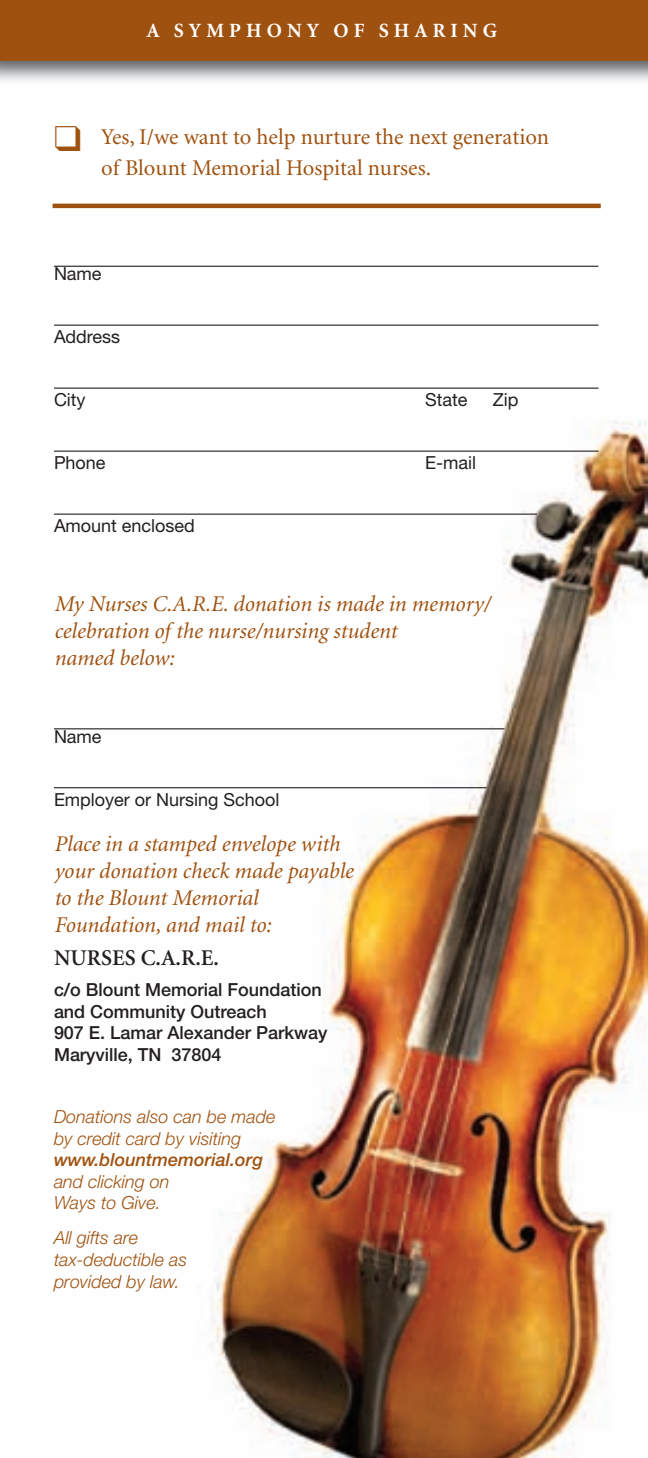
<style>
.page{position:relative;width:648px;height:1458px;background:#fff}
.page>*{position:absolute;margin:0;border:0;box-sizing:border-box;transform-origin:0 0}
.t1{font:italic 22.5px/27px "Minion";color:#9f5210}
.t2{font:22.5px/31.1px "Minion";color:#9f5210}
.t3{font:600 22.5px "Minion";color:#231f20}
.t4{font:700 20.25px "Minion";letter-spacing:.25em;color:#fff}
.t5{font:italic 300 18px/21.6px "Helvetica Neue";color:#9f5210}
.t6{font:500 18px/21.6px "Helvetica Neue";color:#231f20}
.t7{font:18px "Helvetica Neue";color:#231f20}
.t8{font:italic 500 18px "Helvetica Neue";color:#9f5210}
</style>
<div class="page">
<img style="left:70px;top:324px;width:578px;height:1134px">
<hr style="left:53px;top:204px;width:548px;height:4px;background:#9f5210">
<div style="left:0;top:0;width:648px;height:61px;background:#9f5210"></div>
<hr style="left:54px;top:266px;width:544px;height:1px;background:#231f20">
<hr style="left:54px;top:325px;width:544px;height:1px;background:#231f20">
<hr style="left:54px;top:388px;width:544px;height:1px;background:#231f20">
<hr style="left:54px;top:451px;width:544px;height:1px;background:#231f20">
<hr style="left:54px;top:514px;width:483px;height:1px;background:#231f20">
<hr style="left:54px;top:728px;width:451px;height:1px;background:#231f20">
<hr style="left:54px;top:787px;width:433px;height:1px;background:#231f20">
<p class="t4" style="left:146px;top:23px;width:352px">A SYMPHONY OF SHARING</p>
<p class="t2" style="left:101px;top:123px;width:449px;text-indent:-47px">❑ Yes, I/we want to help nurture the next generation of Blount Memorial Hospital nurses.</p>
<p class="t7" style="left:54px;top:267px;width:49px">Name</p>
<p class="t7" style="left:54px;top:330px;width:68px">Address</p>
<p class="t7" style="left:54px;top:393px;width:33px">City</p>
<p class="t7" style="left:425px;top:393px;width:44px">State</p>
<p class="t7" style="left:493px;top:393px;width:27px">Zip</p>
<p class="t7" style="left:54px;top:456px;width:53px">Phone</p>
<p class="t7" style="left:425px;top:456px;width:52px">E-mail</p>
<p class="t7" style="left:54px;top:519px;width:142px">Amount enclosed</p>
<p class="t1" style="left:54px;top:592px;width:438px">My Nurses C.A.R.E. donation is made in memory/ celebration of the nurse/nursing student<br>named below:</p>
<p class="t7" style="left:54px;top:730px;width:49px">Name</p>
<p class="t7" style="left:54px;top:793px;width:227px">Employer or Nursing School</p>
<p class="t1" style="left:54px;top:832px;width:301px">Place in a stamped envelope with your donation check made payable to the Blount Memorial<br>Foundation, and mail to:</p>
<p class="t3" style="left:54px;top:949px;width:166px">NURSES C.A.R.E.</p>
<p class="t6" style="left:54px;top:981px;width:275px">c/o Blount Memorial Foundation and Community Outreach<br>907 E. Lamar Alexander Parkway<br>Maryville, TN 37804</p>
<p class="t5" style="left:54px;top:1107px;width:223px">Donations also can be made by credit card by visiting</p>
<p class="t8" style="left:54px;top:1153px;width:211px">www.blountmemorial.org</p>
<p class="t5" style="left:54px;top:1172px;width:117px">and clicking on<br>Ways to Give.</p>
<p class="t5" style="left:54px;top:1229px;width:135px">All gifts are tax-deductible as provided by law.</p>
</div>
